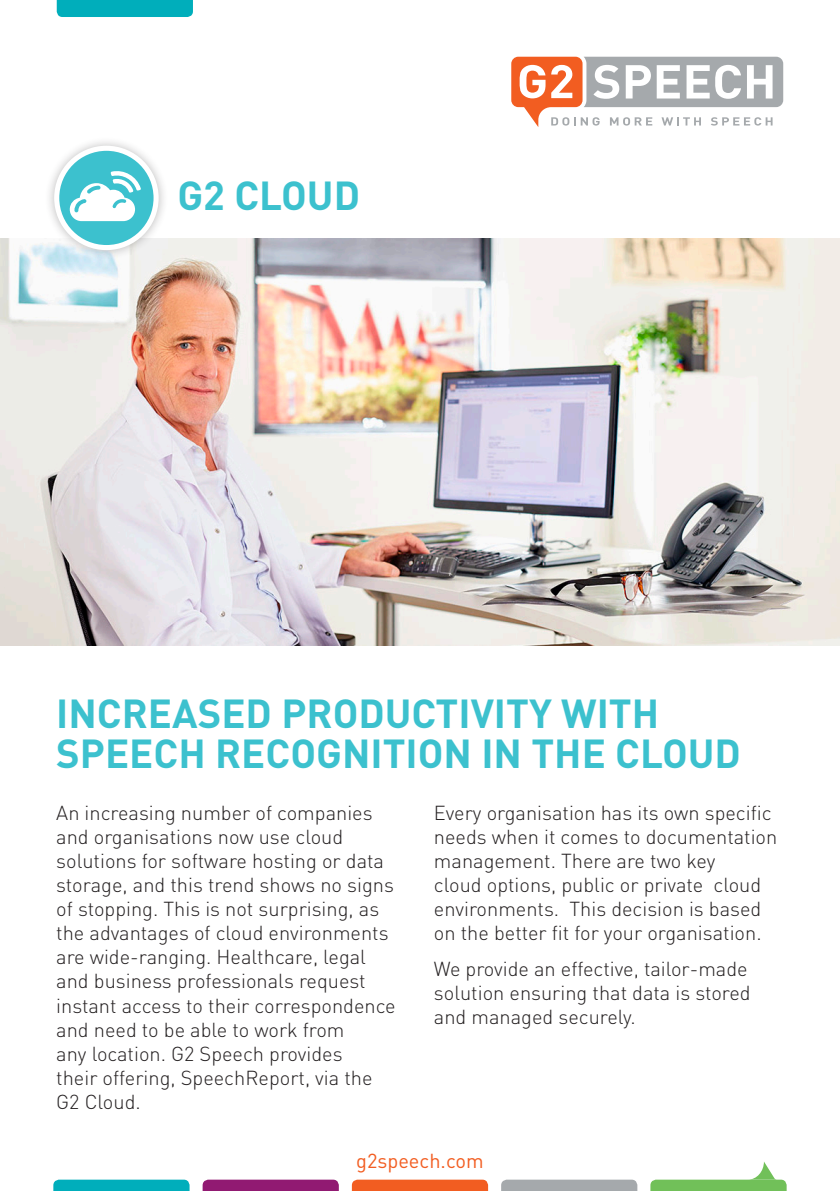
<style>
.page{position:relative;width:840px;height:1191px;background:#fff}
.page>*{position:absolute;margin:0;border:0;box-sizing:border-box;transform-origin:0 0}
.t1{font:700 40px/40px "DIN";color:#3cc1ce}
.t2{font:300 20px/24px "DIN";color:#231f20}
.t3{font:20px "DIN";color:#f25d21}
</style>
<div class="page">
<svg style="left:53px;top:1179px;width:136px;height:12px"></svg>
<svg style="left:202px;top:1179px;width:136px;height:12px"></svg>
<svg style="left:351px;top:1179px;width:137px;height:12px"></svg>
<svg style="left:501px;top:1179px;width:136px;height:12px"></svg>
<svg style="left:650px;top:1162px;width:136px;height:29px"></svg>
<div style="left:57px;top:0;width:136px;height:17px;background:#00aebb"></div>
<img style="left:0;top:238px;width:839px;height:408px">
<svg style="left:511px;top:57px;width:271px;height:70px"></svg>
<div style="left:44px;top:136px;width:124px;height:124px;background:#231f20;opacity:.3"></div>
<svg style="left:57px;top:148px;width:99px;height:99px;fill:#3cc1ce"></svg>
<div style="left:54px;top:146px;width:105px;height:104px;border:5px solid #fff;border-radius:50%"></div>
<svg style="left:70px;top:171px;width:71px;height:50px"></svg>
<h1 class="t1" style="left:177px;top:174px;width:184px">G2 CLOUD</h1>
<h1 class="t1" style="left:56px;top:692px;width:685px">INCREASED PRODUCTIVITY WITH<br>SPEECH RECOGNITION IN THE CLOUD</h1>
<p class="t2" style="left:56px;top:801px;width:341px">An increasing number of companies and organisations now use cloud solutions for software hosting or data storage, and this trend shows no signs of stopping. This is not surprising, as the advantages of cloud environments are wide-ranging. Healthcare, legal and business professionals request instant access to their correspondence and need to be able to work from<br>any location. G2 Speech provides<br>their offering, SpeechReport, via the G2 Cloud.</p>
<p class="t2" style="left:433px;top:801px;width:344px">Every organisation has its own specific needs when it comes to documentation management. There are two key<br>cloud options, public or private cloud environments. This decision is based on the better fit for your organisation.</p>
<p class="t2" style="left:433px;top:956px;width:318px">We provide an effective, tailor-made solution ensuring that data is stored and managed securely.</p>
<p class="t3" style="left:356px;top:1147px;width:129px">g2speech.com</p>
</div>
